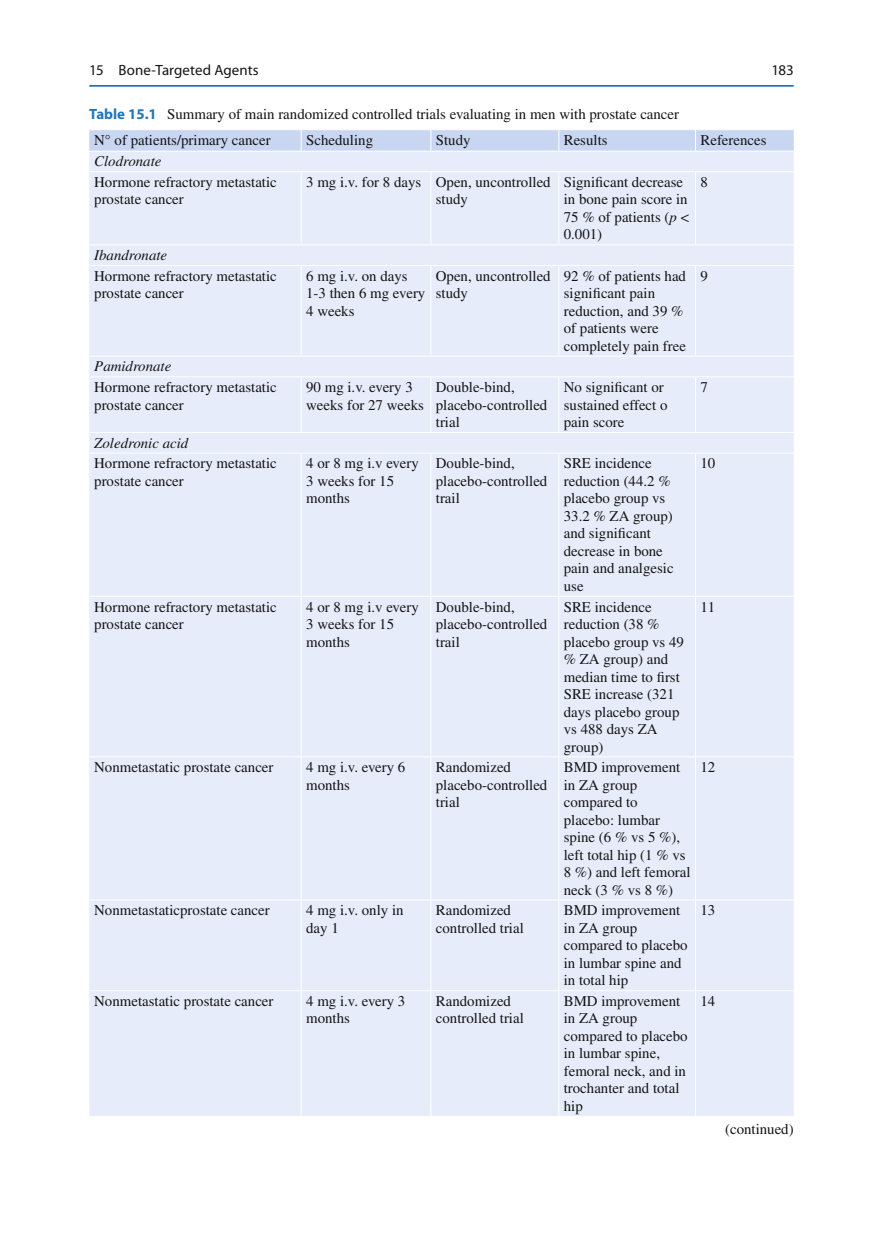
<style>
.page{position:relative;width:883px;height:1260px;background:#fff}
.page>*{position:absolute;margin:0;border:0;box-sizing:border-box;transform-origin:0 0}
.t1{font:14.88px/17.5px "Wgxfxr Times";color:#131413}
.t2{font:italic 14.88px "Nfmgrn Times";color:#131413}
.t3{font:14.88px "Ljsxrs Myriad";letter-spacing:.005em;color:#131413}
.s1{font-family:"Sgkhhd Myriad";font-weight:700;color:#1f77b9}
.s2{font-family:"Nfmgrn Times";font-style:italic}
</style>
<div class="page">
<div style="left:89px;top:152px;width:705px;height:964px;background:#e6ecfa"></div>
<svg style="left:89px;top:130px;width:705px;height:21px;background:#cad7f2"></svg>
<hr style="left:89px;top:171px;width:342px;height:1px;background:#fff">
<hr style="left:301px;top:172px;width:1px;height:72px;background:#fff">
<hr style="left:301px;top:244px;width:130px;height:1px;background:#fff">
<hr style="left:431px;top:171px;width:128px;height:1px;background:#fff">
<hr style="left:430px;top:172px;width:1px;height:72px;background:#fff">
<hr style="left:431px;top:244px;width:128px;height:1px;background:#fff">
<hr style="left:559px;top:171px;width:137px;height:1px;background:#fff">
<hr style="left:558px;top:172px;width:1px;height:72px;background:#fff">
<hr style="left:559px;top:244px;width:137px;height:1px;background:#fff">
<hr style="left:696px;top:171px;width:98px;height:1px;background:#fff">
<hr style="left:695px;top:172px;width:1px;height:72px;background:#fff">
<hr style="left:696px;top:244px;width:98px;height:1px;background:#fff">
<hr style="left:89px;top:244px;width:212px;height:1px;background:#fff">
<hr style="left:89px;top:265px;width:342px;height:1px;background:#fff">
<hr style="left:301px;top:266px;width:1px;height:90px;background:#fff">
<hr style="left:301px;top:356px;width:130px;height:1px;background:#fff">
<hr style="left:431px;top:265px;width:128px;height:1px;background:#fff">
<hr style="left:430px;top:266px;width:1px;height:90px;background:#fff">
<hr style="left:431px;top:356px;width:128px;height:1px;background:#fff">
<hr style="left:559px;top:265px;width:137px;height:1px;background:#fff">
<hr style="left:558px;top:266px;width:1px;height:90px;background:#fff">
<hr style="left:559px;top:356px;width:137px;height:1px;background:#fff">
<hr style="left:696px;top:265px;width:98px;height:1px;background:#fff">
<hr style="left:695px;top:266px;width:1px;height:90px;background:#fff">
<hr style="left:696px;top:356px;width:98px;height:1px;background:#fff">
<hr style="left:89px;top:356px;width:212px;height:1px;background:#fff">
<hr style="left:89px;top:376px;width:342px;height:1px;background:#fff">
<hr style="left:301px;top:377px;width:1px;height:55px;background:#fff">
<hr style="left:301px;top:432px;width:130px;height:1px;background:#fff">
<hr style="left:431px;top:376px;width:128px;height:1px;background:#fff">
<hr style="left:430px;top:377px;width:1px;height:55px;background:#fff">
<hr style="left:431px;top:432px;width:128px;height:1px;background:#fff">
<hr style="left:559px;top:376px;width:137px;height:1px;background:#fff">
<hr style="left:558px;top:377px;width:1px;height:55px;background:#fff">
<hr style="left:559px;top:432px;width:137px;height:1px;background:#fff">
<hr style="left:696px;top:376px;width:98px;height:1px;background:#fff">
<hr style="left:695px;top:377px;width:1px;height:55px;background:#fff">
<hr style="left:696px;top:432px;width:98px;height:1px;background:#fff">
<hr style="left:89px;top:432px;width:212px;height:1px;background:#fff">
<hr style="left:89px;top:453px;width:342px;height:1px;background:#fff">
<hr style="left:301px;top:454px;width:1px;height:142px;background:#fff">
<hr style="left:431px;top:453px;width:128px;height:1px;background:#fff">
<hr style="left:430px;top:454px;width:1px;height:142px;background:#fff">
<hr style="left:559px;top:453px;width:137px;height:1px;background:#fff">
<hr style="left:558px;top:454px;width:1px;height:142px;background:#fff">
<hr style="left:696px;top:453px;width:98px;height:1px;background:#fff">
<hr style="left:695px;top:454px;width:1px;height:142px;background:#fff">
<hr style="left:89px;top:596px;width:342px;height:1px;background:#fff">
<hr style="left:301px;top:597px;width:1px;height:159px;background:#fff">
<hr style="left:431px;top:596px;width:128px;height:1px;background:#fff">
<hr style="left:430px;top:597px;width:1px;height:159px;background:#fff">
<hr style="left:559px;top:596px;width:137px;height:1px;background:#fff">
<hr style="left:558px;top:597px;width:1px;height:159px;background:#fff">
<hr style="left:696px;top:596px;width:98px;height:1px;background:#fff">
<hr style="left:695px;top:597px;width:1px;height:159px;background:#fff">
<hr style="left:89px;top:756px;width:342px;height:1px;background:#fff">
<hr style="left:301px;top:757px;width:1px;height:143px;background:#fff">
<hr style="left:431px;top:756px;width:128px;height:1px;background:#fff">
<hr style="left:430px;top:757px;width:1px;height:143px;background:#fff">
<hr style="left:559px;top:756px;width:137px;height:1px;background:#fff">
<hr style="left:558px;top:757px;width:1px;height:143px;background:#fff">
<hr style="left:696px;top:756px;width:98px;height:1px;background:#fff">
<hr style="left:695px;top:757px;width:1px;height:143px;background:#fff">
<hr style="left:89px;top:900px;width:342px;height:1px;background:#fff">
<hr style="left:301px;top:900px;width:1px;height:90px;background:#fff">
<hr style="left:431px;top:900px;width:128px;height:1px;background:#fff">
<hr style="left:430px;top:900px;width:1px;height:90px;background:#fff">
<hr style="left:559px;top:900px;width:137px;height:1px;background:#fff">
<hr style="left:558px;top:900px;width:1px;height:90px;background:#fff">
<hr style="left:696px;top:900px;width:98px;height:1px;background:#fff">
<hr style="left:695px;top:900px;width:1px;height:90px;background:#fff">
<hr style="left:89px;top:990px;width:342px;height:1px;background:#fff">
<hr style="left:301px;top:991px;width:1px;height:125px;background:#fff">
<hr style="left:431px;top:990px;width:128px;height:1px;background:#fff">
<hr style="left:430px;top:991px;width:1px;height:125px;background:#fff">
<hr style="left:559px;top:990px;width:137px;height:1px;background:#fff">
<hr style="left:558px;top:991px;width:1px;height:125px;background:#fff">
<hr style="left:696px;top:990px;width:98px;height:1px;background:#fff">
<hr style="left:695px;top:991px;width:1px;height:125px;background:#fff">
<hr style="left:89px;top:85px;width:705px;height:2px;background:#1f77b9">
<p class="t3" style="left:89px;top:64px;width:171px">15 Bone-Targeted Agents</p>
<p class="t3" style="left:772px;top:64px;width:24px">183</p>
<p class="t1" style="left:94px;top:102px;width:586px;line-height:26.6px;text-indent:-5px"><span class="s1">Table 15.1</span> Summary of main randomized controlled trials evaluating in men with prostate cancer<br>N° of patients/primary cancer</p>
<p class="t1" style="left:306px;top:133px;width:68px">Scheduling</p>
<p class="t1" style="left:436px;top:133px;width:36px">Study</p>
<p class="t1" style="left:564px;top:133px;width:45px">Results</p>
<p class="t1" style="left:700px;top:133px;width:68px">References</p>
<p class="t2" style="left:94px;top:156px;width:69px">Clodronate</p>
<p class="t1" style="left:94px;top:175px;width:184px">Hormone refractory metastatic prostate cancer</p>
<p class="t1" style="left:436px;top:175px;width:116px;text-indent:-130px">3 mg i.v. for 8 days Open, uncontrolled study</p>
<p class="t1" style="left:564px;top:175px;width:127px">Significant decrease in bone pain score in<br>75 % of patients ( <span class="s2">p</span> &lt;<br>0.001)</p>
<p class="t1" style="left:700px;top:175px;width:9px">8</p>
<p class="t2" style="left:94px;top:250px;width:74px">Ibandronate</p>
<p class="t1" style="left:94px;top:268px;width:184px">Hormone refractory metastatic prostate cancer</p>
<p class="t1" style="left:306px;top:268px;width:121px">6 mg i.v. on days<br>1-3 then 6 mg every<br>4 weeks</p>
<p class="t1" style="left:436px;top:268px;width:116px">Open, uncontrolled study</p>
<p class="t1" style="left:564px;top:268px;width:124px">92 % of patients had significant pain reduction, and 39 % of patients were completely pain free</p>
<p class="t1" style="left:700px;top:268px;width:9px">9</p>
<p class="t2" style="left:94px;top:361px;width:79px">Pamidronate</p>
<p class="t1" style="left:94px;top:380px;width:184px">Hormone refractory metastatic prostate cancer</p>
<p class="t1" style="left:306px;top:380px;width:119px">90 mg i.v. every 3 weeks for 27 weeks</p>
<p class="t1" style="left:436px;top:380px;width:113px">Double-bind, placebo-controlled trial</p>
<p class="t1" style="left:564px;top:380px;width:105px">No significant or sustained effect o pain score</p>
<p class="t1" style="left:700px;top:380px;width:9px">7</p>
<p class="t2" style="left:94px;top:437px;width:96px">Zoledronic acid</p>
<p class="t1" style="left:94px;top:456px;width:184px">Hormone refractory metastatic prostate cancer</p>
<p class="t1" style="left:306px;top:456px;width:114px">4 or 8 mg i.v every<br>3 weeks for 15 months</p>
<p class="t1" style="left:436px;top:456px;width:113px">Double-bind, placebo-controlled trail</p>
<p class="t1" style="left:564px;top:456px;width:111px">SRE incidence reduction (44.2 % placebo group vs<br>33.2 % ZA group) and significant decrease in bone pain and analgesic use</p>
<p class="t1" style="left:700px;top:456px;width:16px">10</p>
<p class="t1" style="left:94px;top:599px;width:184px">Hormone refractory metastatic prostate cancer</p>
<p class="t1" style="left:306px;top:599px;width:114px">4 or 8 mg i.v every<br>3 weeks for 15 months</p>
<p class="t1" style="left:436px;top:599px;width:113px">Double-bind, placebo-controlled trail</p>
<p class="t1" style="left:564px;top:599px;width:122px">SRE incidence reduction (38 % placebo group vs 49 % ZA group) and median time to first<br>SRE increase (321 days placebo group vs 488 days ZA group)</p>
<p class="t1" style="left:700px;top:599px;width:16px">11</p>
<p class="t1" style="left:94px;top:760px;width:181px">Nonmetastatic prostate cancer</p>
<p class="t1" style="left:306px;top:760px;width:101px">4 mg i.v. every 6 months</p>
<p class="t1" style="left:436px;top:760px;width:113px">Randomized placebo-controlled trial</p>
<p class="t1" style="left:564px;top:760px;width:128px">BMD improvement in ZA group compared to placebo: lumbar spine (6 % vs 5 %), left total hip (1 % vs<br>8 %) and left femoral neck (3 % vs 8 %)</p>
<p class="t1" style="left:700px;top:760px;width:16px">12</p>
<p class="t1" style="left:94px;top:903px;width:177px">Nonmetastaticprostate cancer</p>
<p class="t1" style="left:306px;top:903px;width:99px">4 mg i.v. only in day 1</p>
<p class="t1" style="left:436px;top:903px;width:90px">Randomized controlled trial</p>
<p class="t1" style="left:564px;top:903px;width:125px">BMD improvement in ZA group compared to placebo in lumbar spine and in total hip</p>
<p class="t1" style="left:700px;top:903px;width:16px">13</p>
<p class="t1" style="left:94px;top:994px;width:181px">Nonmetastatic prostate cancer</p>
<p class="t1" style="left:306px;top:994px;width:101px">4 mg i.v. every 3 months</p>
<p class="t1" style="left:436px;top:994px;width:90px">Randomized controlled trial</p>
<p class="t1" style="left:564px;top:994px;width:125px">BMD improvement in ZA group compared to placebo in lumbar spine, femoral neck, and in trochanter and total hip</p>
<p class="t1" style="left:700px;top:994px;width:16px">14</p>
<p class="t1" style="left:725px;top:1122px;width:70px">(continued)</p>
</div>
